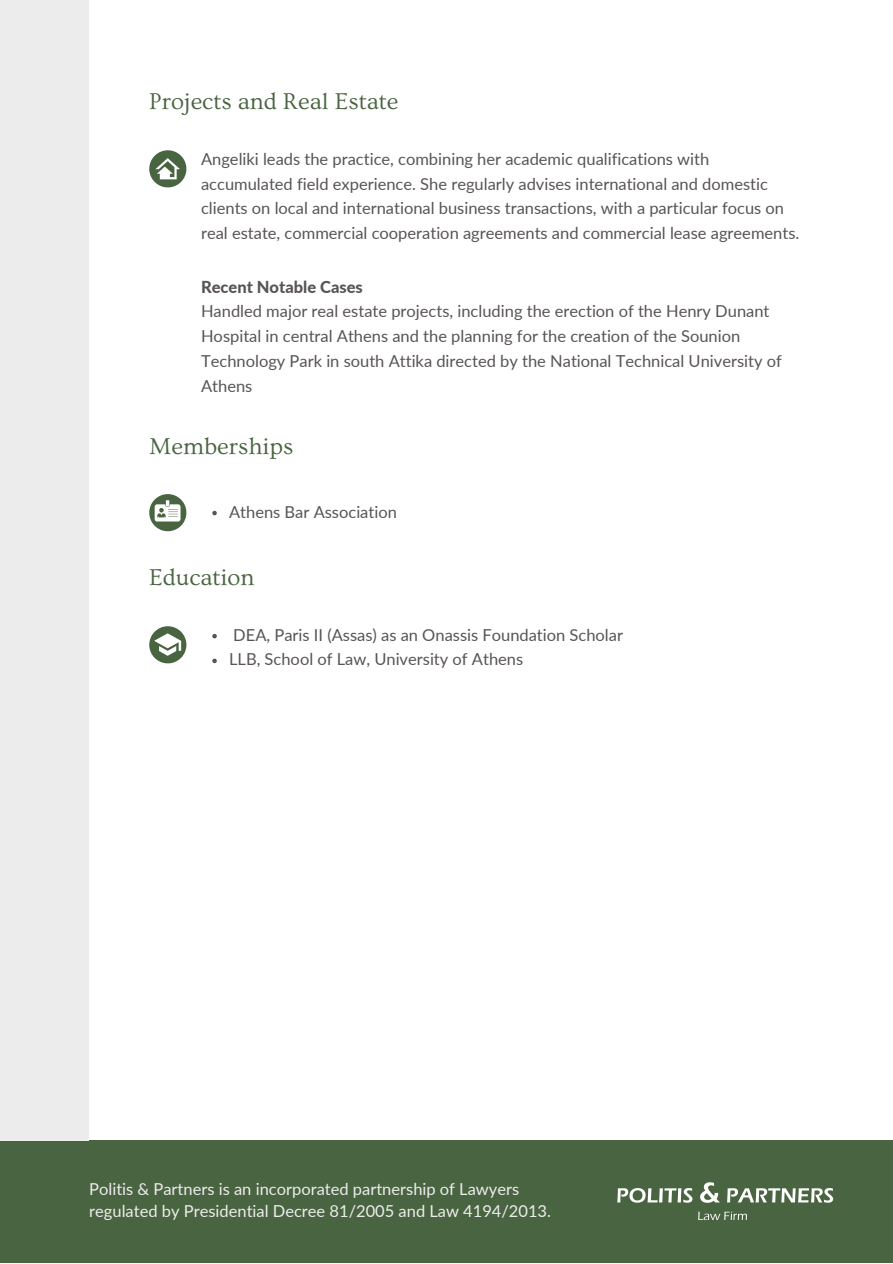
<style>
.page{position:relative;width:893px;height:1264px;background:#fff}
.page>*{position:absolute;margin:0;border:0;box-sizing:border-box;transform-origin:0 0}
.t1{font:24px "Ovo";color:#496440}
.t2{font:16.5px/24.8px "Lato";color:#595454}
.t3{font:16.5px/22.5px "Lato";color:#edeced}
.t4{font:800 16.5px "Lato";color:#595454}
</style>
<div class="page">
<div style="left:0;top:1140px;width:892px;height:122px;background:#496440"></div>
<svg style="left:617px;top:1188px;width:75px;height:14px"></svg>
<svg style="left:700px;top:1182px;width:19px;height:20px"></svg>
<svg style="left:727px;top:1188px;width:106px;height:14px"></svg>
<svg style="left:698px;top:1211px;width:49px;height:8px"></svg>
<div style="left:0;top:0;width:89px;height:1140px;background:#edeced"></div>
<svg style="left:149px;top:494px;width:37px;height:37px"></svg>
<svg style="left:149px;top:626px;width:37px;height:37px"></svg>
<svg style="left:149px;top:150px;width:37px;height:37px"></svg>
<svg style="left:212px;top:511px;width:5px;height:4px"></svg>
<svg style="left:212px;top:634px;width:5px;height:4px"></svg>
<svg style="left:212px;top:658px;width:5px;height:5px"></svg>
<h1 class="t1" style="left:149px;top:89px;width:250px">Projects and Real Estate</h1>
<p class="t2" style="left:201px;top:146px;width:599px">Angeliki leads the practice, combining her academic qualifications with accumulated field experience. She regularly advises international and domestic clients on local and international business transactions, with a particular focus on real estate, commercial cooperation agreements and commercial lease agreements.</p>
<p class="t4" style="left:201px;top:276px;width:163px">Recent Notable Cases</p>
<p class="t2" style="left:201px;top:299px;width:582px">Handled major real estate projects, including the erection of the Henry Dunant Hospital in central Athens and the planning for the creation of the Sounion Technology Park in south Attika directed by the National Technical University of Athens</p>
<h1 class="t1" style="left:149px;top:433px;width:146px">Memberships</h1>
<p class="t2" style="left:229px;top:499px;width:169px">Athens Bar Association</p>
<h1 class="t1" style="left:149px;top:564px;width:107px">Education</h1>
<p class="t2" style="left:229px;top:622px;width:395px">DEA, Paris II (Assas) as an Onassis Foundation Scholar<br>LLB, School of Law, University of Athens</p>
<p class="t3" style="left:89px;top:1176px;width:463px">Politis &amp; Partners is an incorporated partnership of Lawyers regulated by Presidential Decree 81/2005 and Law 4194/2013.</p>
</div>
